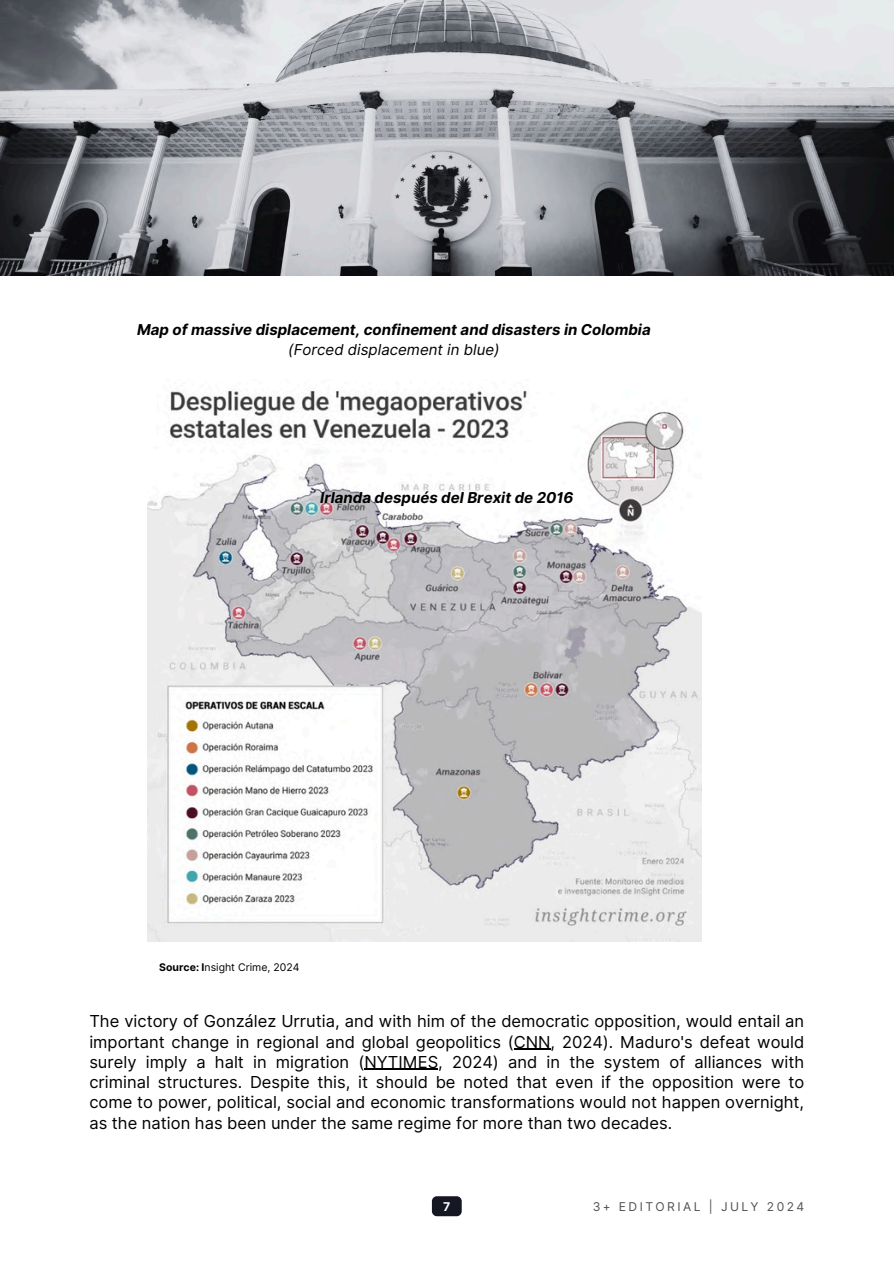
<style>
.page{position:relative;width:894px;height:1264px;background:#fff}
.page>*{position:absolute;margin:0;border:0;box-sizing:border-box;transform-origin:0 0}
.t1{font:16.5px/20.2px "Inter";color:#000;text-align:justify}
.t2{font:italic 700 15px/20.2px "Inter";color:#000;text-align:center}
.t3{font:12.15px "Inter";letter-spacing:.2em;color:#515151}
.t4{font:700 12.15px "Inter";color:#fff}
.t5{font:10.5px "Inter";color:#000}
.s1{font-weight:400}
.s2{font-weight:700}
</style>
<div class="page">
<img style="left:0;top:0;width:893px;height:276px">
<img style="left:148px;top:390px;width:553px;height:552px">
<div style="left:432px;top:1196px;width:29px;height:20px;background:#151722;border-radius:5px"></div>
<hr style="left:513px;top:1048px;width:37px;height:1px;background:#000">
<hr style="left:364px;top:1068px;width:74px;height:2px;background:#000">
<h2 class="t2" style="left:137px;top:319px;width:515px">Map of massive displacement, confinement and disasters in Colombia <span class="s1">(Forced displacement in blue)</span></h2>
<h1 class="t2" style="left:320px;top:487px;width:255px">Irlanda después del Brexit de 2016</h1>
<p class="t5" style="left:159px;top:960px;width:142px"><span class="s2">Source: I</span>nsight Crime, 2024</p>
<p class="t1" style="left:89px;top:1011px;width:716px">The victory of González Urrutia, and with him of the democratic opposition, would entail an important change in regional and global geopolitics (CNN, 2024). Maduro's defeat would surely imply a halt in migration (NYTIMES, 2024) and in the system of alliances with criminal structures. Despite this, it should be noted that even if the opposition were to come to power, political, social and economic transformations would not happen overnight, as the nation has been under the same regime for more than two decades.</p>
<p class="t4" style="left:443px;top:1199px;width:9px">7</p>
<p class="t3" style="left:592px;top:1199px;width:213px">3+ EDITORIAL | JULY 2024</p>
</div>
